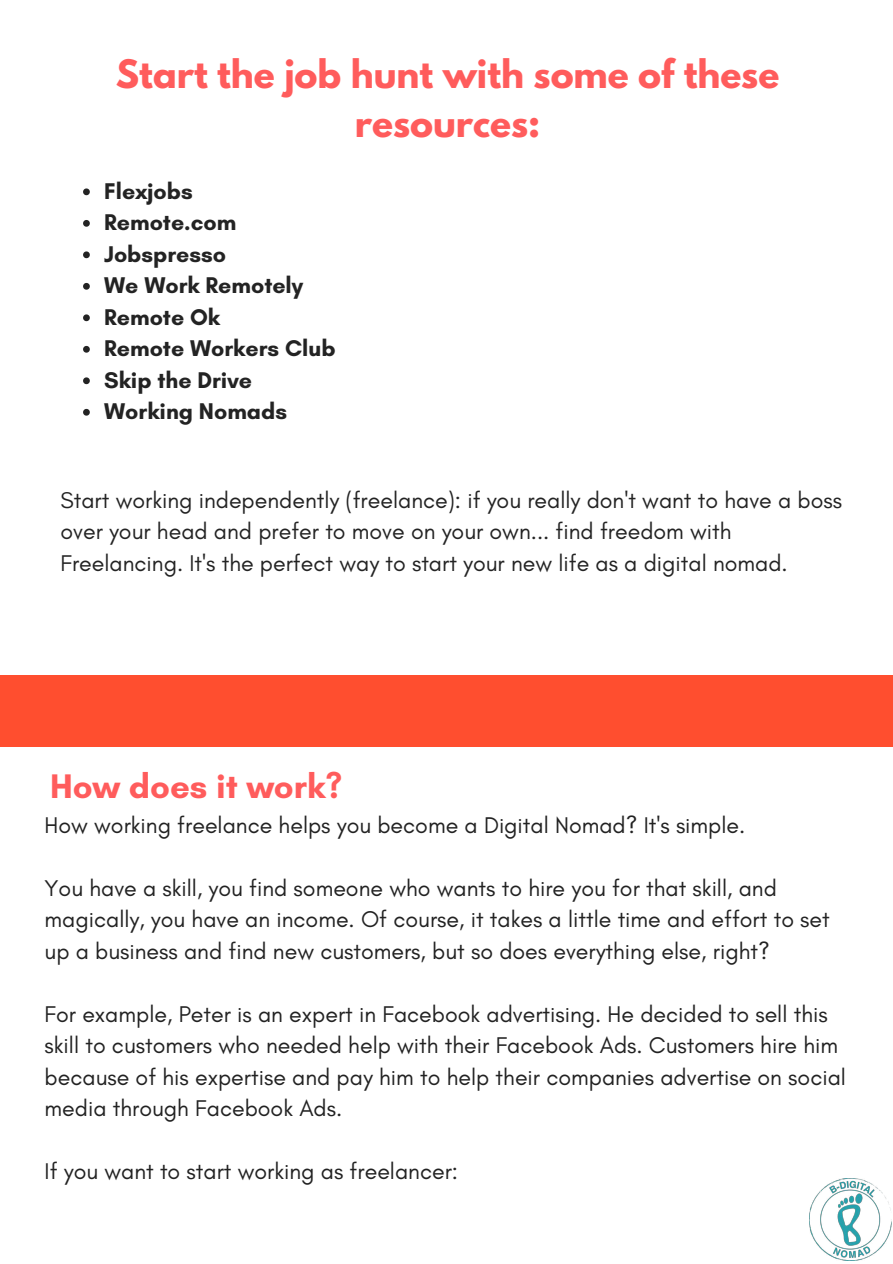
<style>
.page{position:relative;width:893px;height:1264px;background:#fff}
.page>*{position:absolute;margin:0;border:0;box-sizing:border-box;transform-origin:0 0}
.t1{font:700 34.65px/48.3px "League Spartan";color:#ff5c5c;text-align:center}
.t2{font:700 34.65px "Glacial Indifference";color:#ff5c5c}
.t3{font:23.1px/31.5px "Glacial Indifference";color:#222}
.t4{font:23.1px/31.5px "Glacial Indifference";color:#232323}
.t5{font:700 23.1px/31.5px "Glacial Indifference";color:#232323}
</style>
<div class="page">
<svg style="left:83px;top:188px;width:7px;height:7px"></svg>
<svg style="left:83px;top:220px;width:7px;height:7px"></svg>
<svg style="left:83px;top:251px;width:7px;height:7px"></svg>
<svg style="left:83px;top:283px;width:7px;height:7px"></svg>
<svg style="left:83px;top:314px;width:7px;height:7px"></svg>
<svg style="left:83px;top:346px;width:7px;height:6px"></svg>
<svg style="left:83px;top:377px;width:7px;height:7px"></svg>
<svg style="left:83px;top:409px;width:7px;height:6px"></svg>
<img style="left:809px;top:1178px;width:82px;height:82px">
<div style="left:0;top:674px;width:892px;height:72px;background:#ff4e2f"></div>
<h1 class="t1" style="left:116px;top:55px;width:664px">Start the job hunt with some of these resources:</h1>
<p class="t5" style="left:104px;top:175px;width:233px">Flexjobs<br>Remote.com<br>Jobspresso<br>We Work Remotely<br>Remote Ok<br>Remote Workers Club<br>Skip the Drive<br>Working Nomads</p>
<p class="t4" style="left:60px;top:484px;width:783px">Start working independently (freelance): if you really don't want to have a boss over your head and prefer to move on your own... find freedom with<br>Freelancing. It's the perfect way to start your new life as a digital nomad.</p>
<h1 class="t2" style="left:50px;top:765px;width:293px">How does it work?</h1>
<p class="t3" style="left:45px;top:809px;width:702px">How working freelance helps you become a Digital Nomad? It's simple.</p>
<p class="t3" style="left:45px;top:871px;width:786px">You have a skill, you find someone who wants to hire you for that skill, and magically, you have an income. Of course, it takes a little time and effort to set up a business and find new customers, but so does everything else, right?</p>
<p class="t3" style="left:45px;top:997px;width:802px">For example, Peter is an expert in Facebook advertising. He decided to sell this skill to customers who needed help with their Facebook Ads. Customers hire him because of his expertise and pay him to help their companies advertise on social media through Facebook Ads.</p>
<p class="t3" style="left:45px;top:1155px;width:415px">If you want to start working as freelancer:</p>
</div>
